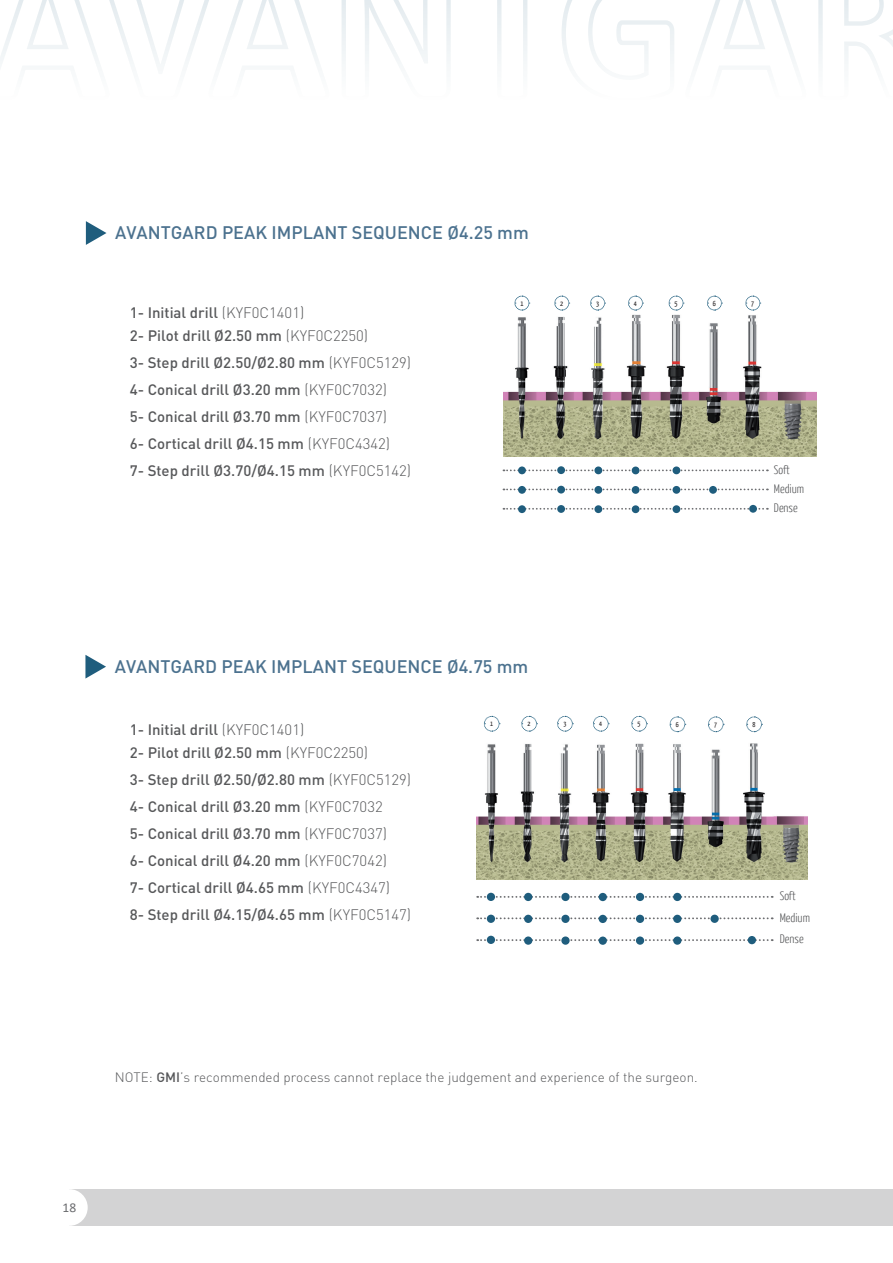
<style>
.page{position:relative;width:893px;height:1263px;background:#fff}
.page>*{position:absolute;margin:0;border:0;box-sizing:border-box;transform-origin:0 0}
.Subtítul-nou{font:500 18px "DIN";color:#4c728f}
.Text-nou{font:500 15px "DIN";color:#57585a}
.Text-nou-2{font:300 13.5px "DIN";color:#57585a}
.t1{font:13.5px "Calibri";color:#6c6d70}
.t2{font:300 12.3px "Yanone Kaffeesatz";color:#57585a}
.t3{font:7.35px "Yanone Kaffeesatz";color:#231f20}
.t4{font:7.2px "Yanone Kaffeesatz";color:#231f20}
.s1{font-weight:300}
.s2{font-weight:500}
</style>
<div class="page">
<div style="left:69px;top:1189px;width:824px;height:37px;background:#d3d3d4"></div>
<div style="left:51px;top:1189px;width:37px;height:37px;background:#fff;border-radius:50%"></div>
<svg style="left:85px;top:655px;width:21px;height:23px"></svg>
<svg style="left:86px;top:221px;width:20px;height:24px"></svg>
<img style="left:503px;top:314px;width:313px;height:142px">
<svg style="left:514px;top:296px;width:16px;height:15px"></svg>
<svg style="left:554px;top:296px;width:16px;height:15px"></svg>
<svg style="left:590px;top:296px;width:15px;height:15px"></svg>
<svg style="left:668px;top:296px;width:16px;height:15px"></svg>
<svg style="left:707px;top:296px;width:15px;height:15px"></svg>
<svg style="left:745px;top:296px;width:16px;height:15px"></svg>
<svg style="left:628px;top:296px;width:15px;height:15px"></svg>
<svg style="left:503px;top:469px;width:265px;height:2px"></svg>
<svg style="left:503px;top:489px;width:265px;height:1px"></svg>
<svg style="left:503px;top:508px;width:265px;height:2px"></svg>
<div style="left:518px;top:466px;width:8px;height:8px;background:#1f5d7d;border-radius:50%"></div>
<div style="left:518px;top:486px;width:8px;height:8px;background:#1f5d7d;border-radius:50%"></div>
<div style="left:518px;top:505px;width:8px;height:8px;background:#1f5d7d;border-radius:50%"></div>
<div style="left:557px;top:466px;width:8px;height:8px;background:#1f5d7d;border-radius:50%"></div>
<div style="left:557px;top:486px;width:8px;height:7px;background:#1f5d7d;border-radius:50%"></div>
<div style="left:557px;top:505px;width:8px;height:8px;background:#1f5d7d;border-radius:50%"></div>
<div style="left:594px;top:466px;width:8px;height:8px;background:#1f5d7d;border-radius:50%"></div>
<div style="left:632px;top:466px;width:7px;height:8px;background:#1f5d7d;border-radius:50%"></div>
<div style="left:672px;top:466px;width:8px;height:8px;background:#1f5d7d;border-radius:50%"></div>
<div style="left:594px;top:486px;width:8px;height:8px;background:#1f5d7d;border-radius:50%"></div>
<div style="left:632px;top:486px;width:7px;height:8px;background:#1f5d7d;border-radius:50%"></div>
<div style="left:672px;top:486px;width:8px;height:8px;background:#1f5d7d;border-radius:50%"></div>
<div style="left:594px;top:505px;width:8px;height:8px;background:#1f5d7d;border-radius:50%"></div>
<div style="left:632px;top:505px;width:7px;height:8px;background:#1f5d7d;border-radius:50%"></div>
<div style="left:672px;top:505px;width:8px;height:8px;background:#1f5d7d;border-radius:50%"></div>
<div style="left:709px;top:486px;width:8px;height:8px;background:#1f5d7d;border-radius:50%"></div>
<div style="left:749px;top:505px;width:8px;height:8px;background:#1f5d7d;border-radius:50%"></div>
<img style="left:476px;top:732px;width:331px;height:148px">
<svg style="left:484px;top:716px;width:16px;height:16px"></svg>
<svg style="left:521px;top:716px;width:16px;height:16px"></svg>
<svg style="left:557px;top:716px;width:16px;height:16px"></svg>
<svg style="left:631px;top:716px;width:16px;height:16px"></svg>
<svg style="left:669px;top:716px;width:17px;height:16px"></svg>
<svg style="left:708px;top:716px;width:16px;height:16px"></svg>
<svg style="left:746px;top:716px;width:16px;height:16px"></svg>
<svg style="left:593px;top:716px;width:16px;height:16px"></svg>
<svg style="left:477px;top:896px;width:296px;height:2px"></svg>
<svg style="left:477px;top:917px;width:296px;height:2px"></svg>
<svg style="left:477px;top:939px;width:296px;height:2px"></svg>
<div style="left:487px;top:893px;width:8px;height:8px;background:#1f5d7d;border-radius:50%"></div>
<div style="left:487px;top:915px;width:8px;height:8px;background:#1f5d7d;border-radius:50%"></div>
<div style="left:487px;top:936px;width:8px;height:8px;background:#1f5d7d;border-radius:50%"></div>
<div style="left:524px;top:893px;width:8px;height:8px;background:#1f5d7d;border-radius:50%"></div>
<div style="left:524px;top:915px;width:8px;height:8px;background:#1f5d7d;border-radius:50%"></div>
<div style="left:524px;top:936px;width:8px;height:9px;background:#1f5d7d;border-radius:50%"></div>
<div style="left:561px;top:893px;width:9px;height:8px;background:#1f5d7d;border-radius:50%"></div>
<div style="left:599px;top:893px;width:8px;height:8px;background:#1f5d7d;border-radius:50%"></div>
<div style="left:636px;top:893px;width:8px;height:8px;background:#1f5d7d;border-radius:50%"></div>
<div style="left:673px;top:893px;width:8px;height:8px;background:#1f5d7d;border-radius:50%"></div>
<div style="left:561px;top:915px;width:9px;height:8px;background:#1f5d7d;border-radius:50%"></div>
<div style="left:599px;top:915px;width:8px;height:8px;background:#1f5d7d;border-radius:50%"></div>
<div style="left:636px;top:915px;width:8px;height:8px;background:#1f5d7d;border-radius:50%"></div>
<div style="left:673px;top:915px;width:8px;height:8px;background:#1f5d7d;border-radius:50%"></div>
<div style="left:561px;top:936px;width:9px;height:9px;background:#1f5d7d;border-radius:50%"></div>
<div style="left:599px;top:936px;width:8px;height:9px;background:#1f5d7d;border-radius:50%"></div>
<div style="left:636px;top:936px;width:8px;height:9px;background:#1f5d7d;border-radius:50%"></div>
<div style="left:673px;top:936px;width:8px;height:9px;background:#1f5d7d;border-radius:50%"></div>
<div style="left:710px;top:915px;width:9px;height:8px;background:#1f5d7d;border-radius:50%"></div>
<div style="left:748px;top:936px;width:8px;height:8px;background:#1f5d7d;border-radius:50%"></div>
<p class="Subtítul-nou" style="left:115px;top:221px;width:415px">AVANTGARD PEAK IMPLANT SEQUENCE Ø4.25 mm</p>
<p class="Text-nou" style="left:130px;top:303px;width:176px">1- Initial drill <span class="s1">(KYF0C1401)</span></p>
<p class="Text-nou" style="left:130px;top:326px;width:240px">2- Pilot drill Ø2.50 mm <span class="s1">(KYF0C2250)</span></p>
<p class="Text-nou" style="left:130px;top:353px;width:283px">3- Step drill Ø2.50/Ø2.80 mm <span class="s1">(KYF0C5129)</span></p>
<p class="Text-nou" style="left:130px;top:380px;width:259px">4- Conical drill Ø3.20 mm <span class="s1">(KYF0C7032)</span></p>
<p class="Text-nou" style="left:130px;top:407px;width:259px">5- Conical drill Ø3.70 mm <span class="s1">(KYF0C7037)</span></p>
<p class="Text-nou" style="left:130px;top:434px;width:262px">6- Cortical drill Ø4.15 mm <span class="s1">(KYF0C4342)</span></p>
<p class="Text-nou" style="left:130px;top:461px;width:283px">7- Step drill Ø3.70/Ø4.15 mm <span class="s1">(KYF0C5142)</span></p>
<p class="t3" style="left:520px;top:298px;width:5px">1</p>
<p class="t3" style="left:560px;top:298px;width:5px">2</p>
<p class="t3" style="left:596px;top:298px;width:5px">3</p>
<p class="t3" style="left:634px;top:298px;width:5px">4</p>
<p class="t3" style="left:674px;top:298px;width:5px">5</p>
<p class="t3" style="left:713px;top:298px;width:5px">6</p>
<p class="t3" style="left:751px;top:298px;width:5px">7</p>
<p class="t2" style="left:774px;top:462px;width:17px">Soft</p>
<p class="t2" style="left:774px;top:481px;width:32px">Medium</p>
<p class="t2" style="left:774px;top:500px;width:25px">Dense</p>
<p class="Subtítul-nou" style="left:115px;top:655px;width:415px">AVANTGARD PEAK IMPLANT SEQUENCE Ø4.75 mm</p>
<p class="Text-nou" style="left:130px;top:720px;width:176px">1- Initial drill <span class="s1">(KYF0C1401)</span></p>
<p class="Text-nou" style="left:130px;top:743px;width:240px">2- Pilot drill Ø2.50 mm <span class="s1">(KYF0C2250)</span></p>
<p class="Text-nou" style="left:130px;top:770px;width:283px">3- Step drill Ø2.50/Ø2.80 mm <span class="s1">(KYF0C5129)</span></p>
<p class="Text-nou" style="left:130px;top:797px;width:255px">4- Conical drill Ø3.20 mm <span class="s1">(KYF0C7032</span></p>
<p class="Text-nou" style="left:130px;top:824px;width:259px">5- Conical drill Ø3.70 mm <span class="s1">(KYF0C7037)</span></p>
<p class="Text-nou" style="left:130px;top:851px;width:259px">6- Conical drill Ø4.20 mm <span class="s1">(KYF0C7042)</span></p>
<p class="Text-nou" style="left:130px;top:878px;width:262px">7- Cortical drill Ø4.65 mm <span class="s1">(KYF0C4347)</span></p>
<p class="Text-nou" style="left:130px;top:905px;width:283px">8- Step drill Ø4.15/Ø4.65 mm <span class="s1">(KYF0C5147)</span></p>
<p class="t4" style="left:490px;top:719px;width:4px">1</p>
<p class="t4" style="left:528px;top:719px;width:4px">2</p>
<p class="t4" style="left:563px;top:719px;width:4px">3</p>
<p class="t4" style="left:599px;top:719px;width:4px">4</p>
<p class="t4" style="left:638px;top:719px;width:4px">5</p>
<p class="t4" style="left:676px;top:720px;width:4px">6</p>
<p class="t4" style="left:714px;top:720px;width:4px">7</p>
<p class="t4" style="left:753px;top:720px;width:4px">8</p>
<p class="t2" style="left:780px;top:888px;width:17px">Soft</p>
<p class="t2" style="left:780px;top:910px;width:32px">Medium</p>
<p class="t2" style="left:780px;top:931px;width:25px">Dense</p>
<p class="Text-nou-2" style="left:115px;top:1069px;width:584px">NOTE: <span class="s2">GMI</span>’s recommended process cannot replace the judgement and experience of the surgeon.</p>
<p class="t1" style="left:63px;top:1198px;width:15px">18</p>
</div>
